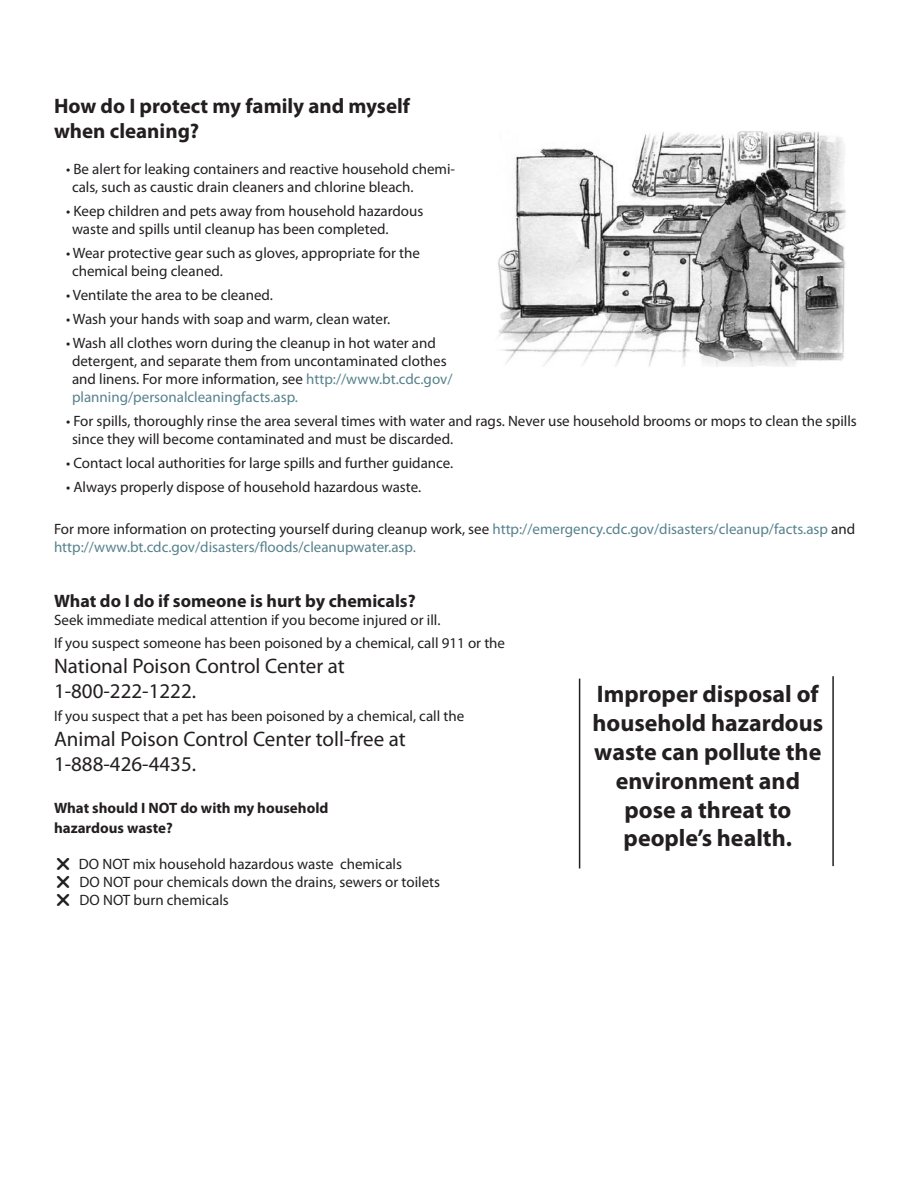
<style>
.page{position:relative;width:918px;height:1188px;background:#fff}
.page>*{position:absolute;margin:0;border:0;box-sizing:border-box;transform-origin:0 0}
.t1{font:700 24px/28.8px "Myriad Pro";color:#231f20;text-align:center}
.t2{font:21px/25.2px "Myriad Pro";color:#231f20}
.t3{font:700 21px/25.2px "Myriad Pro";color:#231f20}
.t4{font:700 18px "Myriad Pro";color:#231f20}
.t5{font:15px/18px "Myriad Pro";color:#231f20}
.t6{font:15px/18px "Myriad Pro";color:#57828d}
.t7{font:700 15px "Myriad Pro";color:#231f20}
.s1{color:#57828d}
.s2{color:#231f20}
</style>
<div class="page">
<img style="left:498px;top:131px;width:348px;height:236px">
<hr style="left:579px;top:679px;width:1px;height:189px;background:#231f20">
<hr style="left:832px;top:676px;width:2px;height:190px;background:#231f20">
<p class="t3" style="left:54px;top:92px;width:358px">How do I protect my family and myself when cleaning?</p>
<p class="t5" style="left:72px;top:159px;width:385px;text-indent:-6px">• Be alert for leaking containers and reactive household chemi&shy;cals, such as caustic drain cleaners and chlorine bleach.</p>
<p class="t5" style="left:72px;top:201px;width:353px;text-indent:-6px">• Keep children and pets away from household hazardous waste and spills until cleanup has been completed.</p>
<p class="t5" style="left:72px;top:243px;width:349px;text-indent:-6px">• Wear protective gear such as gloves, appropriate for the chemical being cleaned.</p>
<p class="t5" style="left:66px;top:285px;width:208px">• Ventilate the area to be cleaned.</p>
<p class="t5" style="left:66px;top:309px;width:326px">• Wash your hands with soap and warm, clean water.</p>
<p class="t5" style="left:72px;top:333px;width:382px;text-indent:-6px">• Wash all clothes worn during the cleanup in hot water and detergent, and separate them from uncontaminated clothes and linens. For more information, see <span class="s1">http://www.bt.cdc.gov/ planning/personalcleaningfacts.asp.</span></p>
<p class="t5" style="left:72px;top:411px;width:786px;text-indent:-6px">• For spills, thoroughly rinse the area several times with water and rags. Never use household brooms or mops to clean the spills since they will become contaminated and must be discarded.</p>
<p class="t5" style="left:66px;top:453px;width:389px">• Contact local authorities for large spills and further guidance.</p>
<p class="t5" style="left:66px;top:477px;width:357px">• Always properly dispose of household hazardous waste.</p>
<p class="t6" style="left:54px;top:519px;width:803px"><span class="s2">For more information on protecting yourself during cleanup work, see</span> http://emergency.cdc.gov/disasters/cleanup/facts.asp <span class="s2">and </span>http://www.bt.cdc.gov/disasters/floods/cleanupwater.asp.</p>
<p class="t4" style="left:54px;top:589px;width:363px">What do I do if someone is hurt by chemicals?</p>
<p class="t5" style="left:54px;top:611px;width:388px">Seek immediate medical attention if you become injured or ill.</p>
<p class="t5" style="left:54px;top:633px;width:453px">If you suspect someone has been poisoned by a chemical, call 911 or the</p>
<p class="t2" style="left:54px;top:653px;width:292px">National Poison Control Center at<br>1-800-222-1222.</p>
<p class="t5" style="left:54px;top:706px;width:412px">If you suspect that a pet has been poisoned by a chemical, call the</p>
<p class="t2" style="left:54px;top:726px;width:353px">Animal Poison Control Center toll-free at<br>1-888-426-4435.</p>
<p class="t7" style="left:54px;top:798px;width:276px">What should I NOT do with my household</p>
<p class="t7" style="left:54px;top:818px;width:120px">hazardous waste?</p>
<p class="t5" style="left:79px;top:854px;width:325px">DO NOT mix household hazardous waste chemicals</p>
<p class="t5" style="left:80px;top:872px;width:362px">DO NOT pour chemicals down the drains, sewers or toilets</p>
<p class="t5" style="left:80px;top:890px;width:151px">DO NOT burn chemicals</p>
<p class="t1" style="left:592px;top:679px;width:232px">Improper disposal of household hazardous waste can pollute the environment and pose a threat to people’s health.</p>
</div>
